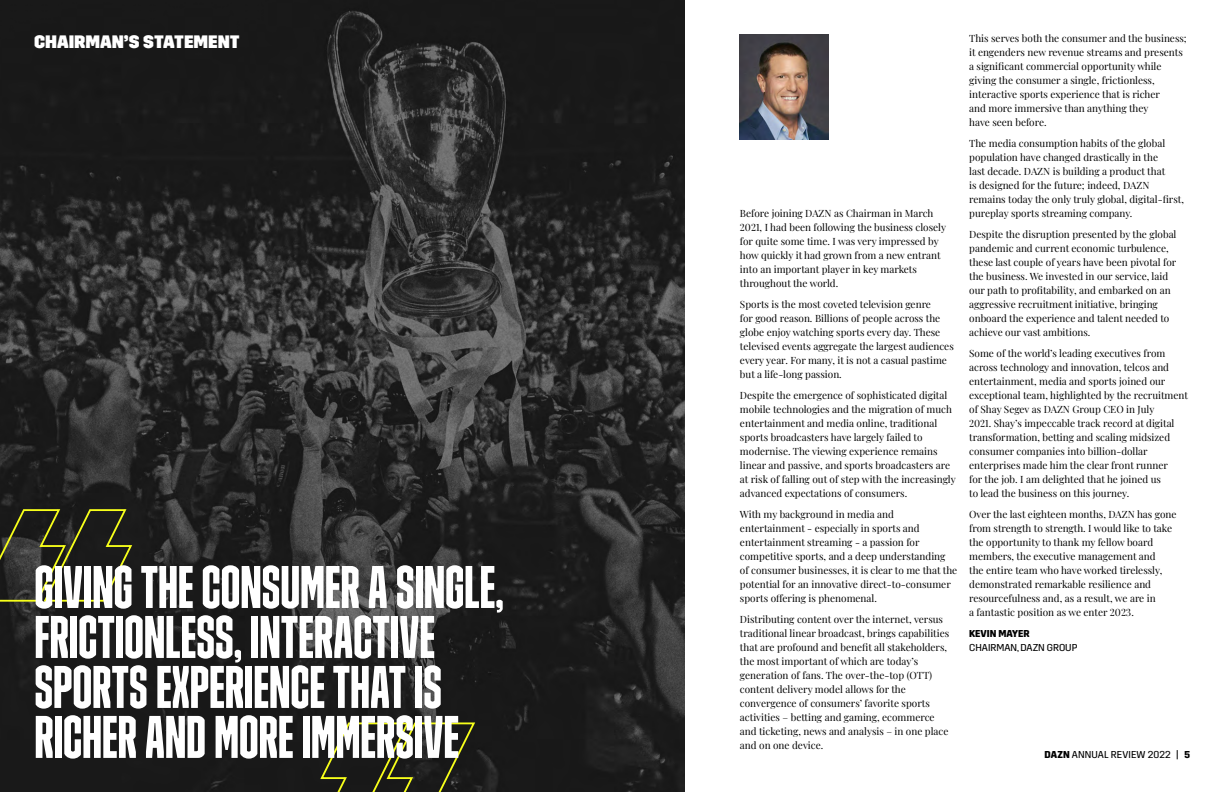
<style>
.page{position:relative;width:1224px;height:792px;background:#fff}
.page>*{position:absolute;margin:0;border:0;box-sizing:border-box;transform-origin:0 0}
.t1{font:60px/50px "DAZN Trim Condensed Text";letter-spacing:-.01em;color:#fff}
.t2{font:800 18px "DAZN Trim";color:#fff}
.t3{font:10px/14px "Playfair Display";color:#000}
.t4{font:10px "DAZN Trim";color:#000}
.t5{font:700 10px "DAZN Trim";color:#000}
.s1{font-weight:700}
.s2{font-family:"Trim Mono";font-weight:700}
</style>
<div class="page">
<img style="left:0;top:0;width:684px;height:792px">
<img style="left:740px;top:34px;width:88px;height:106px">
<svg style="left:319px;top:721px;width:158px;height:71px;background:#2b2c1a"></svg>
<svg style="left:0;top:508px;width:134px;height:95px;background:#32331f"></svg>
<h2 class="t2" style="left:34px;top:26px;width:207px">CHAIRMAN’S STATEMENT</h2>
<h1 class="t1" style="left:34px;top:562px;width:471px">GIVING THE CONSUMER A SINGLE,<br>FRICTIONLESS, INTERACTIVE<br>SPORTS EXPERIENCE THAT IS<br>RICHER AND MORE IMMERSIVE</h1>
<p class="t3" style="left:740px;top:205px;width:208px">Before joining DAZN as Chairman in March 2021, I had been following the business closely for quite some time. I was very impressed by how quickly it had grown from a new entrant into an important player in key markets throughout the world.</p>
<p class="t3" style="left:740px;top:296px;width:215px">Sports is the most coveted television genre<br>for good reason. Billions of people across the globe enjoy watching sports every day. These televised events aggregate the largest audiences every year. For many, it is not a casual pastime but a life-long passion.</p>
<p class="t3" style="left:740px;top:387px;width:217px">Despite the emergence of sophisticated digital mobile technologies and the migration of much entertainment and media online, traditional sports broadcasters have largely failed to modernise. The viewing experience remains linear and passive, and sports broadcasters are at risk of falling out of step with the increasingly advanced expectations of consumers.</p>
<p class="t3" style="left:740px;top:506px;width:219px">With my background in media and entertainment - especially in sports and entertainment streaming - a passion for competitive sports, and a deep understanding<br>of consumer businesses, it is clear to me that the potential for an innovative direct-to-consumer sports offering is phenomenal.</p>
<p class="t3" style="left:740px;top:611px;width:211px">Distributing content over the internet, versus traditional linear broadcast, brings capabilities that are profound and benefit all stakeholders, the most important of which are today’s generation of fans. The over-the-top (OTT) content delivery model allows for the convergence of consumers’ favorite sports activities – betting and gaming, ecommerce and ticketing, news and analysis – in one place and on one device.</p>
<p class="t3" style="left:969px;top:30px;width:219px">This serves both the consumer and the business; it engenders new revenue streams and presents a significant commercial opportunity while giving the consumer a single, frictionless, interactive sports experience that is richer<br>and more immersive than anything they<br>have seen before.</p>
<p class="t3" style="left:969px;top:135px;width:216px">The media consumption habits of the global population have changed drastically in the<br>last decade. DAZN is building a product that<br>is designed for the future; indeed, DAZN remains today the only truly global, digital-first, pureplay sports streaming company.</p>
<p class="t3" style="left:969px;top:226px;width:209px">Despite the disruption presented by the global pandemic and current economic turbulence, these last couple of years have been pivotal for the business. We invested in our service, laid our path to profitability, and embarked on an aggressive recruitment initiative, bringing onboard the experience and talent needed to achieve our vast ambitions.</p>
<p class="t3" style="left:969px;top:345px;width:220px">Some of the world’s leading executives from across technology and innovation, telcos and entertainment, media and sports joined our exceptional team, highlighted by the recruitment of Shay Segev as DAZN Group CEO in July<br>2021. Shay’s impeccable track record at digital transformation, betting and scaling midsized consumer companies into billion-dollar enterprises made him the clear front runner<br>for the job. I am delighted that he joined us<br>to lead the business on this journey.</p>
<p class="t3" style="left:969px;top:506px;width:209px">Over the last eighteen months, DAZN has gone from strength to strength. I would like to take the opportunity to thank my fellow board members, the executive management and<br>the entire team who have worked tirelessly, demonstrated remarkable resilience and resourcefulness and, as a result, we are in<br>a fantastic position as we enter 2023.</p>
<p class="t5" style="left:969px;top:625px;width:62px">KEVIN MAYER</p>
<p class="t4" style="left:969px;top:639px;width:110px">CHAIRMAN, DAZN GROUP</p>
<p class="t4" style="left:1044px;top:746px;width:147px"><span class="s1">DAZN</span> ANNUAL REVIEW 2022 | <span class="s2">5</span></p>
</div>
